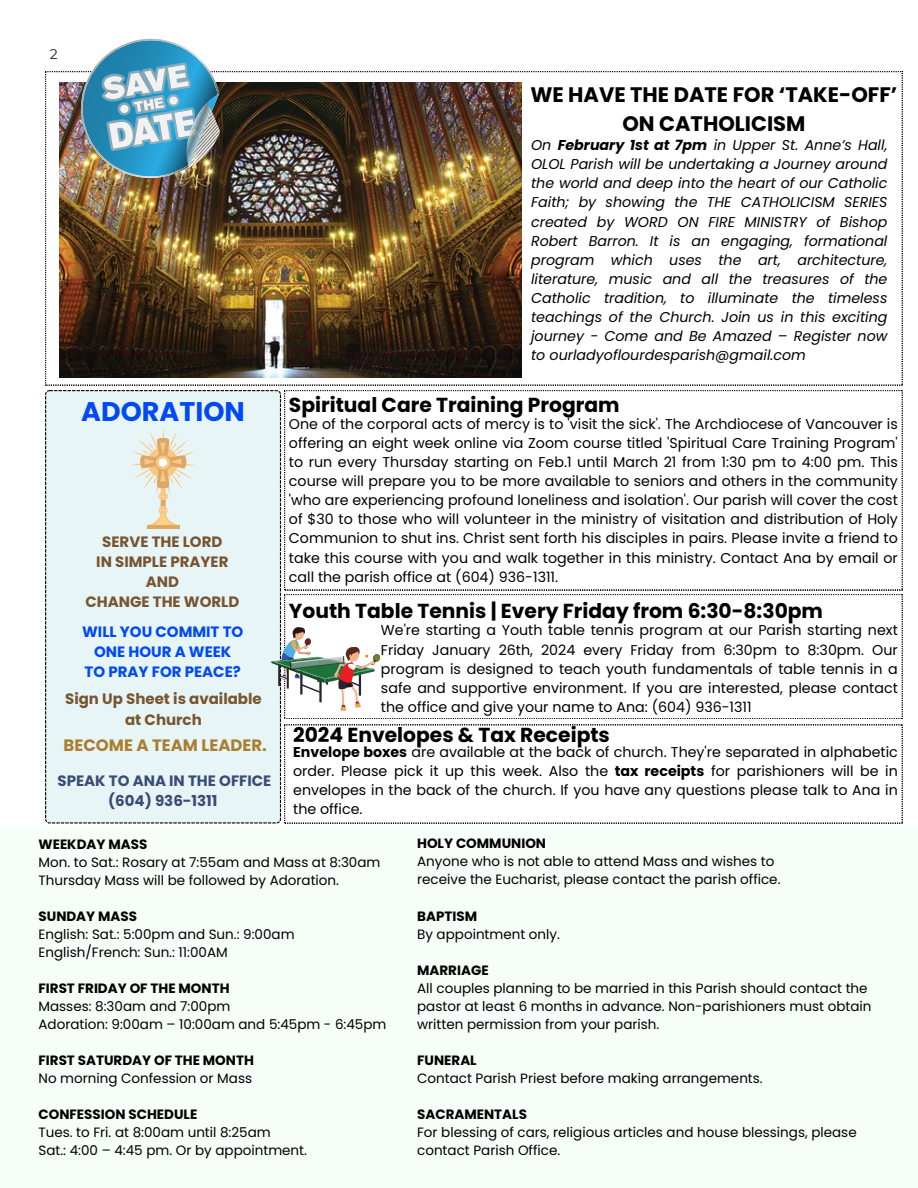
<style>
.page{position:relative;width:918px;height:1188px;background:#fff}
.page>*{position:absolute;margin:0;border:0;box-sizing:border-box;transform-origin:0 0}
.t1{font:700 27px "Poppins";color:#0049f6}
.t2{font:700 21px/29.2px "Poppins";color:#000;text-align:center}
.t3{font:700 20.25px "Poppins";color:#000}
.t4{font:700 16.5px "Poppins";color:#ab7e2f}
.t5{font:700 15px "Poppins";color:#775531}
.t6{font:700 15px "Poppins";color:#0049f6}
.t7{font:700 15px "Poppins";color:#3b4b77}
.t8{font:14.25px/19.2px "Poppins";color:#000;text-align:justify}
.t9{font:italic 14.25px/19.2px "Poppins";color:#000;text-align:justify}
.t10{font:13.95px "Montserrat";color:#222}
.t11{font:13.5px/18px "Poppins";color:#000}
.t12{font:700 13.5px "Poppins";color:#000}
.s1{font-weight:700}
</style>
<div class="page">
<svg style="left:45px;top:71px;width:857px;height:314px"></svg>
<div style="left:45px;top:390px;width:236px;height:433px;background:#e8f5f6"></div>
<div style="left:0;top:827px;width:917px;height:361px;background:#f7fdf7"></div>
<svg style="left:130px;top:429px;width:66px;height:100px"></svg>
<svg style="left:284px;top:390px;width:619px;height:200px"></svg>
<svg style="left:284px;top:724px;width:619px;height:99px"></svg>
<svg style="left:284px;top:594px;width:619px;height:125px"></svg>
<img style="left:59px;top:83px;width:463px;height:294px">
<img style="left:60px;top:38px;width:182px;height:162px">
<svg style="left:271px;top:626px;width:109px;height:85px"></svg>
<p class="t10" style="left:50px;top:46px;width:9px">2</p>
<p class="t1" style="left:81px;top:393px;width:165px">ADORATION</p>
<p class="t5" style="left:102px;top:531px;width:122px">SERVE THE LORD</p>
<p class="t5" style="left:96px;top:551px;width:134px">IN SIMPLE PRAYER</p>
<p class="t5" style="left:146px;top:571px;width:35px">AND</p>
<p class="t5" style="left:85px;top:592px;width:155px">CHANGE THE WORLD</p>
<p class="t6" style="left:82px;top:621px;width:163px">WILL YOU COMMIT TO</p>
<p class="t6" style="left:94px;top:641px;width:139px">ONE HOUR A WEEK</p>
<p class="t6" style="left:85px;top:661px;width:158px">TO PRAY FOR PEACE?</p>
<p class="t5" style="left:65px;top:689px;width:198px">Sign Up Sheet is available</p>
<p class="t5" style="left:125px;top:709px;width:78px">at Church</p>
<p class="t4" style="left:64px;top:734px;width:205px">BECOME A TEAM LEADER.</p>
<p class="t7" style="left:57px;top:770px;width:215px">SPEAK TO ANA IN THE OFFICE</p>
<p class="t7" style="left:108px;top:791px;width:111px">(604) 936-1311</p>
<p class="t2" style="left:530px;top:80px;width:369px">WE HAVE THE DATE FOR ‘TAKE-OFF’<br>ON CATHOLICISM</p>
<p class="t9" style="left:531px;top:135px;width:358px">On <span class="s1">February 1st at 7pm</span> in Upper St. Anne’s Hall, OLOL Parish will be undertaking a Journey around the world and deep into the heart of our Catholic Faith; by showing the THE CATHOLICISM SERIES created by WORD ON FIRE MINISTRY of Bishop Robert Barron. It is an engaging, formational program which uses the art, architecture, literature, music and all the treasures of the Catholic tradition, to illuminate the timeless teachings of the Church. Join us in this exciting journey - Come and Be Amazed – Register now to ourladyoflourdesparish@gmail.com</p>
<p class="t3" style="left:289px;top:391px;width:332px">Spiritual Care Training Program</p>
<p class="t8" style="left:289px;top:414px;width:610px">One of the corporal acts of mercy is to 'visit the sick'. The Archdiocese of Vancouver is offering an eight week online via Zoom course titled 'Spiritual Care Training Program' to run every Thursday starting on Feb.1 until March 21 from 1:30 pm to 4:00 pm. This course will prepare you to be more available to seniors and others in the community 'who are experiencing profound loneliness and isolation'. Our parish will cover the cost of $30 to those who will volunteer in the ministry of visitation and distribution of Holy Communion to shut ins. Christ sent forth his disciples in pairs. Please invite a friend to take this course with you and walk together in this ministry. Contact Ana by email or call the parish office at (604) 936-1311.</p>
<p class="t3" style="left:289px;top:596px;width:536px">Youth Table Tennis | Every Friday from 6:30-8:30pm</p>
<p class="t8" style="left:381px;top:621px;width:518px">We're starting a Youth table tennis program at our Parish starting next Friday January 26th, 2024 every Friday from 6:30pm to 8:30pm. Our program is designed to teach youth fundamentals of table tennis in a safe and supportive environment. If you are interested, please contact the office and give your name to Ana: (604) 936-1311</p>
<p class="t3" style="left:293px;top:721px;width:318px">2024 Envelopes &amp; Tax Receipts</p>
<p class="t8" style="left:293px;top:743px;width:606px"><span class="s1">Envelope boxes</span> are available at the back of church. They're separated in alphabetic order. Please pick it up this week. Also the <span class="s1">tax receipts</span> for parishioners will be in envelopes in the back of the church. If you have any questions please talk to Ana in the office.</p>
<p class="t12" style="left:39px;top:834px;width:110px">WEEKDAY MASS</p>
<p class="t11" style="left:39px;top:853px;width:343px">Mon. to Sat.: Rosary at 7:55am and Mass at 8:30am</p>
<p class="t11" style="left:39px;top:871px;width:302px">Thursday Mass will be followed by Adoration.</p>
<p class="t12" style="left:39px;top:906px;width:100px">SUNDAY MASS</p>
<p class="t11" style="left:39px;top:925px;width:258px">English: Sat.: 5:00pm and Sun.: 9:00am</p>
<p class="t11" style="left:39px;top:943px;width:191px">English/French: Sun.: 11:00AM</p>
<p class="t12" style="left:39px;top:978px;width:193px">FIRST FRIDAY OF THE MONTH</p>
<p class="t11" style="left:39px;top:997px;width:193px">Masses: 8:30am and 7:00pm</p>
<p class="t11" style="left:39px;top:1015px;width:349px">Adoration: 9:00am – 10:00am and 5:45pm - 6:45pm</p>
<p class="t12" style="left:39px;top:1050px;width:217px">FIRST SATURDAY OF THE MONTH</p>
<p class="t11" style="left:39px;top:1069px;width:215px">No morning Confession or Mass</p>
<p class="t12" style="left:39px;top:1104px;width:160px">CONFESSION SCHEDULE</p>
<p class="t11" style="left:39px;top:1123px;width:234px">Tues. to Fri. at 8:00am until 8:25am</p>
<p class="t11" style="left:39px;top:1141px;width:270px">Sat.: 4:00 – 4:45 pm. Or by appointment.</p>
<p class="t12" style="left:417px;top:834px;width:130px">HOLY COMMUNION</p>
<p class="t11" style="left:417px;top:852px;width:365px">Anyone who is not able to attend Mass and wishes to receive the Eucharist, please contact the parish office.</p>
<p class="t12" style="left:417px;top:906px;width:61px">BAPTISM</p>
<p class="t11" style="left:417px;top:925px;width:144px">By appointment only.</p>
<p class="t12" style="left:417px;top:960px;width:73px">MARRIAGE</p>
<p class="t11" style="left:417px;top:979px;width:456px">All couples planning to be married in this Parish should contact the pastor at least 6 months in advance. Non-parishioners must obtain written permission from your parish.</p>
<p class="t12" style="left:417px;top:1050px;width:61px">FUNERAL</p>
<p class="t11" style="left:417px;top:1069px;width:347px">Contact Parish Priest before making arrangements.</p>
<p class="t12" style="left:417px;top:1104px;width:111px">SACRAMENTALS</p>
<p class="t11" style="left:417px;top:1123px;width:441px">For blessing of cars, religious articles and house blessings, please contact Parish Office.</p>
</div>
